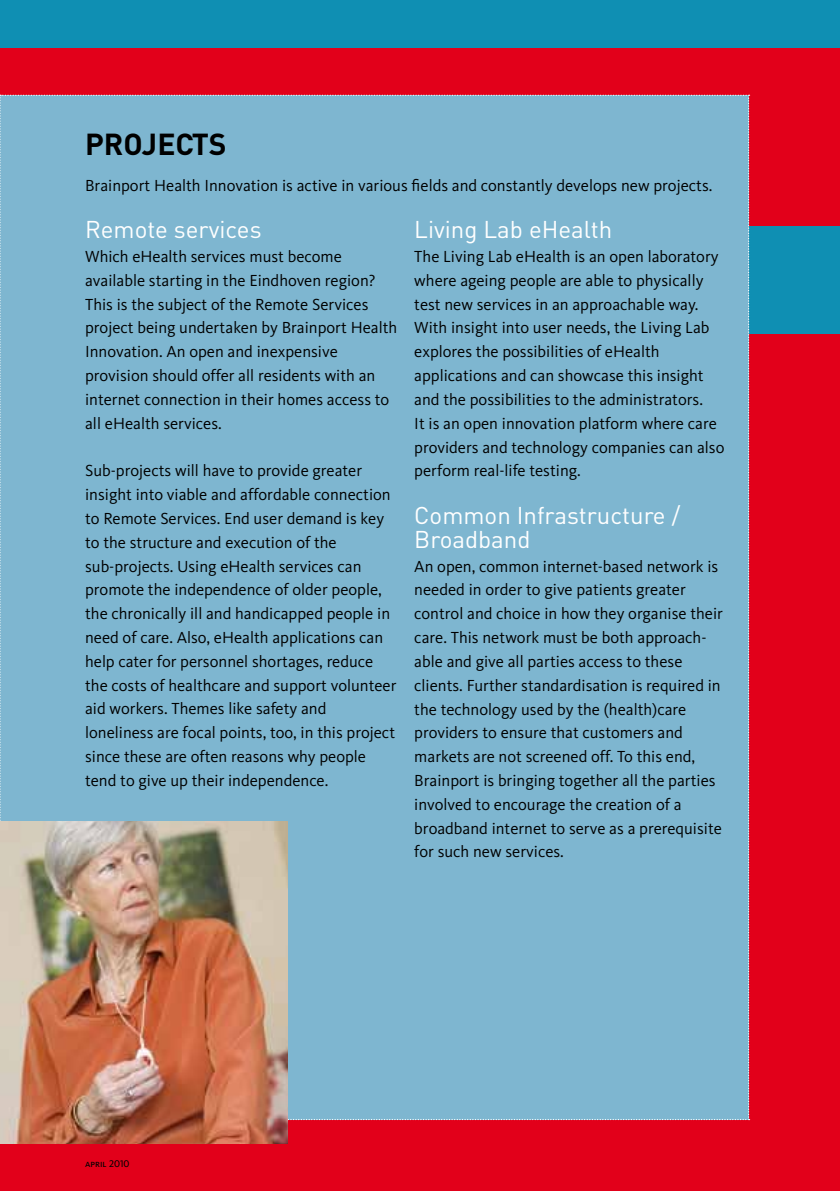
<style>
.page{position:relative;width:840px;height:1191px;background:#fff}
.page>*{position:absolute;margin:0;border:0;box-sizing:border-box;transform-origin:0 0}
.t1{font:700 30px "DIN";color:#000}
.t2{font:24px/23.8px "DIN";color:#fff}
.t3{font:16.6px/23.8px "Kievit";color:#000}
.t4{font:10px "Kievit Book SC";color:#000}
</style>
<div class="page">
<div style="left:0;top:45px;width:839px;height:1146px;background:#e2001a"></div>
<div style="left:0;top:0;width:839px;height:48px;background:#0f8fb3"></div>
<div style="left:726px;top:226px;width:113px;height:107px;background:#0f8fb3"></div>
<div style="left:0;top:95px;width:749px;height:1025px;background:#7eb6d0"></div>
<img style="left:0;top:821px;width:287px;height:322px">
<h1 class="t1" style="left:85px;top:124px;width:143px">PROJECTS</h1>
<p class="t3" style="left:85px;top:173px;width:628px">Brainport Health Innovation is active in various fields and constantly develops new projects.</p>
<h2 class="t2" style="left:85px;top:217px;width:178px">Remote services</h2>
<p class="t3" style="left:85px;top:245px;width:313px">Which eHealth services must become available starting in the Eindhoven region?<br>This is the subject of the Remote Services project being undertaken by Brainport Health Innovation. An open and inexpensive provision should offer all residents with an internet connection in their homes access to all eHealth services.</p>
<p class="t3" style="left:85px;top:459px;width:312px">Sub-projects will have to provide greater insight into viable and affordable connection to Remote Services. End user demand is key to the structure and execution of the sub-projects. Using eHealth services can promote the independence of older people, the chronically ill and handicapped people in need of care. Also, eHealth applications can help cater for personnel shortages, reduce the costs of healthcare and support volunteer aid workers. Themes like safety and loneliness are focal points, too, in this project since these are often reasons why people tend to give up their independence.</p>
<h2 class="t2" style="left:414px;top:217px;width:199px">Living Lab eHealth</h2>
<p class="t3" style="left:414px;top:245px;width:311px">The Living Lab eHealth is an open laboratory where ageing people are able to physically test new services in an approachable way.<br>With insight into user needs, the Living Lab explores the possibilities of eHealth applications and can showcase this insight and the possibilities to the administrators.<br>It is an open innovation platform where care providers and technology companies can also perform real-life testing.</p>
<h2 class="t2" style="left:414px;top:503px;width:267px">Common Infrastructure /<br>Broadband</h2>
<p class="t3" style="left:414px;top:554px;width:310px">An open, common internet-based network is needed in order to give patients greater control and choice in how they organise their care. This network must be both approach&shy;able and give all parties access to these clients. Further standardisation is required in the technology used by the (health)care providers to ensure that customers and markets are not screened off. To this end, Brainport is bringing together all the parties involved to encourage the creation of a broadband internet to serve as a prerequisite for such new services.</p>
<p class="t4" style="left:85px;top:1158px;width:46px">april 2010</p>
</div>
